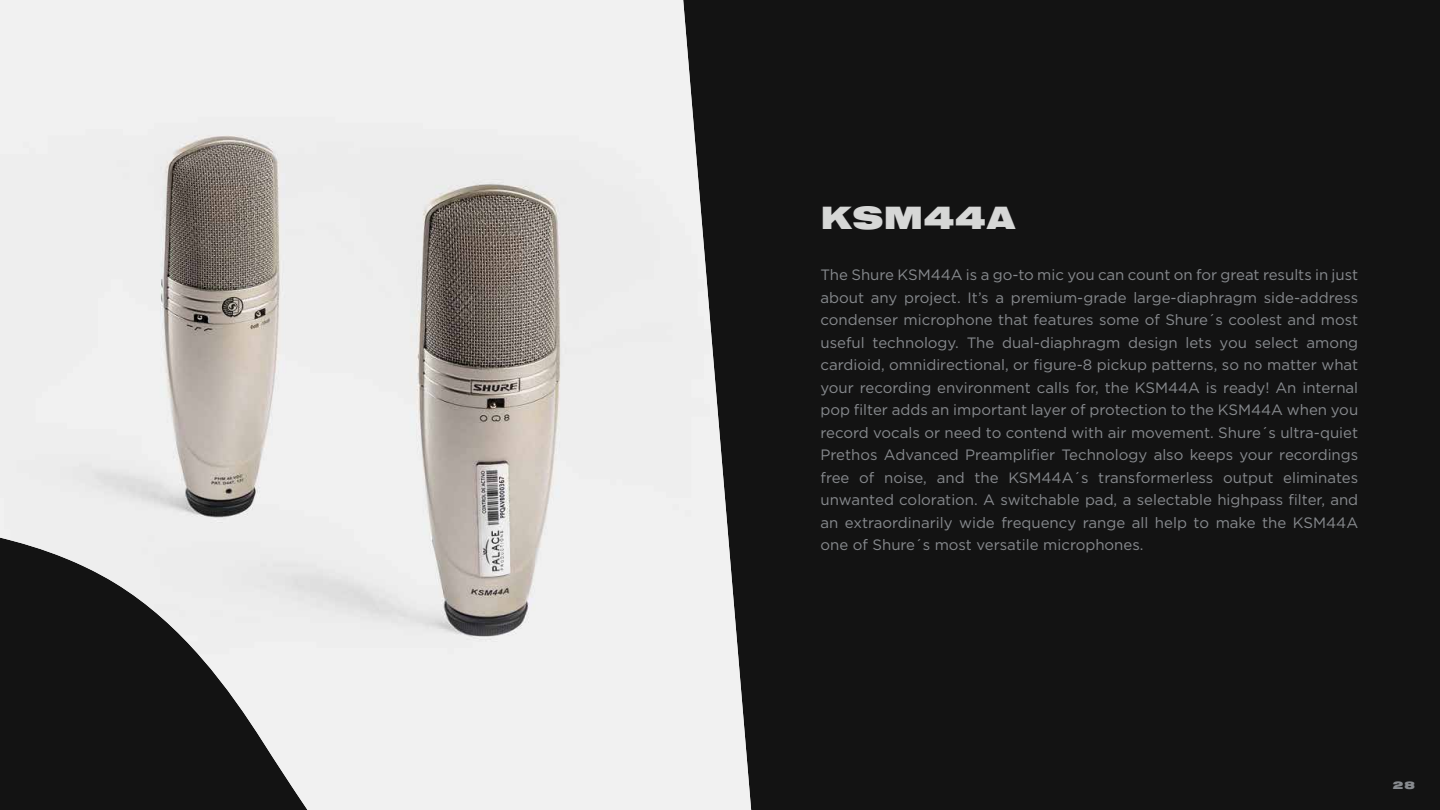
<style>
.page{position:relative;width:1440px;height:810px;background:#131313}
.page>*{position:absolute;margin:0;border:0;box-sizing:border-box;transform-origin:0 0}
.t1{font:33.45px "Nimbus Sans DOT Blac Exte";letter-spacing:.005em;color:#d6d7d6}
.t2{font:15px/22.5px "Gotham";color:#878a8e;text-align:justify}
.t3{font:11.1px "Nimbus Sans DOT Blac Exte";color:#878a8e}
</style>
<div class="page">
<img style="left:0;top:0;width:751px;height:810px">
<h1 class="t1" style="left:821px;top:198px;width:196px">KSM44A</h1>
<p class="t2" style="left:820px;top:264px;width:539px">The Shure KSM44A is a go-to mic you can count on for great results in just about any project. It’s a premium-grade large-diaphragm side-address condenser microphone that features some of Shure´s coolest and most useful technology. The dual-diaphragm design lets you select among cardioid, omnidirectional, or figure-8 pickup patterns, so no matter what your recording environment calls for, the KSM44A is ready! An internal pop filter adds an important layer of protection to the KSM44A when you record vocals or need to contend with air movement. Shure´s ultra-quiet Prethos Advanced Preamplifier Technology also keeps your recordings free of noise, and the KSM44A´s transformerless output eliminates unwanted coloration. A switchable pad, a selectable highpass filter, and an extraordinarily wide frequency range all help to make the KSM44A one of Shure´s most versatile microphones.</p>
<p class="t3" style="left:1393px;top:779px;width:24px">28</p>
</div>
